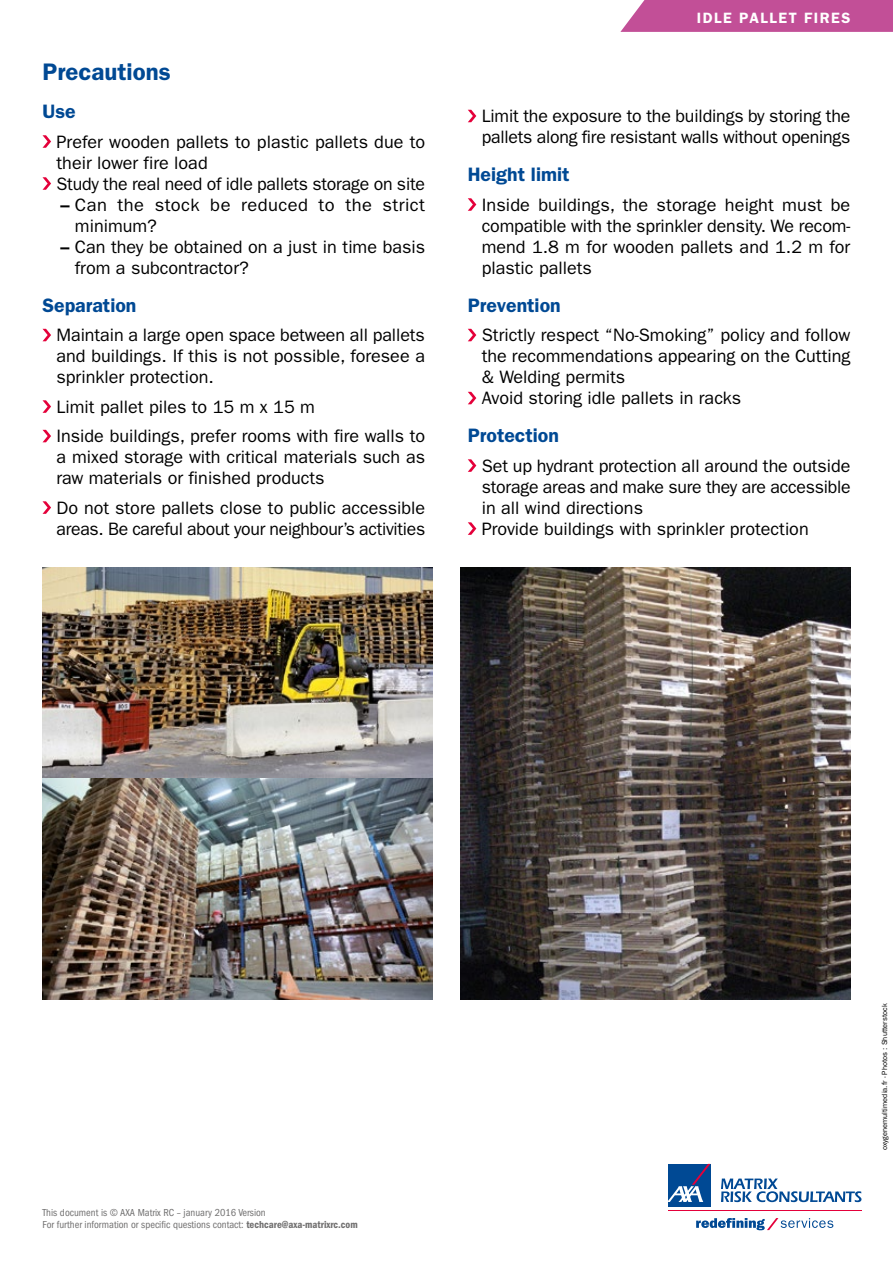
<style>
.page{position:relative;width:893px;height:1263px;background:#fff}
.page>*{position:absolute;margin:0;border:0;box-sizing:border-box;transform-origin:0 0}
.t1{font:600 24px "ITC Franklin Gothic Std";color:#004994}
.t2{font:600 19.5px "ITC Franklin Gothic Std";color:#004994}
.t3{font:18px/21px "ITC Franklin Gothic Std";color:#000}
.t4{font:18px/21px "ITC Franklin Gothic Std";letter-spacing:.025em;color:#000}
.t5{font:600 15px "ITC Franklin Gothic Std";letter-spacing:.1em;color:#fff}
.t6{font:condensed 10.5px/12.6px "ITC Franklin Gothic Std";color:#706f6f}
.t7{font:7.5px "ITC Franklin Gothic Std";color:#000}
.s1{font-weight:600}
.s2{font-family:"ITC Franklin Gothic Std Dm Cd";font-stretch:normal}
</style>
<div class="page">
<div style="left:668px;top:1164px;width:42px;height:42px;background:#004994"></div>
<svg style="left:721px;top:1178px;width:140px;height:24px"></svg>
<svg style="left:668px;top:1164px;width:42px;height:38px"></svg>
<hr style="left:668px;top:1209px;width:193px;height:1px;background:#e4003a">
<svg style="left:696px;top:1218px;width:137px;height:12px"></svg>
<svg style="left:43px;top:135px;width:8px;height:13px"></svg>
<svg style="left:43px;top:177px;width:8px;height:13px"></svg>
<svg style="left:43px;top:329px;width:8px;height:12px"></svg>
<svg style="left:43px;top:400px;width:8px;height:13px"></svg>
<svg style="left:43px;top:430px;width:8px;height:12px"></svg>
<svg style="left:43px;top:501px;width:8px;height:13px"></svg>
<svg style="left:468px;top:110px;width:8px;height:12px"></svg>
<svg style="left:468px;top:198px;width:8px;height:13px"></svg>
<svg style="left:468px;top:329px;width:8px;height:12px"></svg>
<svg style="left:468px;top:392px;width:8px;height:12px"></svg>
<svg style="left:468px;top:459px;width:8px;height:13px"></svg>
<svg style="left:468px;top:522px;width:8px;height:13px"></svg>
<img style="left:460px;top:568px;width:390px;height:431px">
<img style="left:43px;top:568px;width:390px;height:209px">
<img style="left:43px;top:779px;width:390px;height:220px">
<svg style="left:620px;top:0;width:273px;height:32px"></svg>
<h1 class="t1" style="left:43px;top:58px;width:130px">Precautions</h1>
<p class="t2" style="left:43px;top:100px;width:35px">Use</p>
<p class="t3" style="left:57px;top:131px;width:370px">Prefer wooden pallets to plastic pallets due to their lower fire load<br>Study the real need of idle pallets storage on site</p>
<p class="t4" style="left:75px;top:194px;width:352px;text-indent:-14px"><span class="s1">–</span> Can the stock be reduced to the strict minimum?</p>
<p class="t3" style="left:75px;top:236px;width:352px;text-indent:-14px"><span class="s1">–</span> Can they be obtained on a just in time basis from a subcontractor?</p>
<p class="t2" style="left:43px;top:294px;width:95px">Separation</p>
<p class="t3" style="left:57px;top:325px;width:370px;text-align:justify">Maintain a large open space between all pallets and buildings. If this is not possible, foresee a sprinkler protection.</p>
<p class="t3" style="left:57px;top:392px;width:370px;line-height:29.5px">Limit pallet piles to 15 m x 15 m<br>Inside buildings, prefer rooms with fire walls to</p>
<p class="t3" style="left:57px;top:447px;width:370px">a mixed storage with critical materials such as raw materials or finished products</p>
<p class="t3" style="left:57px;top:497px;width:370px">Do not store pallets close to public accessible areas. Be careful about your neighbour’s activities</p>
<p class="t5" style="left:697px;top:9px;width:155px">IDLE PALLET FIRES</p>
<p class="t3" style="left:482px;top:106px;width:370px">Limit the exposure to the buildings by storing the pallets along fire resistant walls without openings</p>
<p class="t2" style="left:468px;top:163px;width:103px">Height limit</p>
<p class="t3" style="left:482px;top:194px;width:370px;text-align:justify">Inside buildings, the storage height must be compatible with the sprinkler density. We recom&shy;mend 1.8 m for wooden pallets and 1.2 m for plastic pallets</p>
<p class="t2" style="left:468px;top:294px;width:95px">Prevention</p>
<p class="t3" style="left:482px;top:325px;width:370px">Strictly respect “No-Smoking” policy and follow the recommendations appearing on the Cutting &amp; Welding permits<br>Avoid storing idle pallets in racks</p>
<p class="t2" style="left:468px;top:424px;width:93px">Protection</p>
<p class="t3" style="left:482px;top:455px;width:370px">Set up hydrant protection all around the outside storage areas and make sure they are accessible in all wind directions<br>Provide buildings with sprinkler protection</p>
<p class="t6" style="left:43px;top:1206px;width:317px">This document is © AXA Matrix RC – january 2016 Version<br>For further information or specific questions contact: <span class="s2">techcare@axa-matrixrc.com</span></p>
<p class="t7" style="left:880px;top:1150px;width:148px;rotate:-90deg">oxygenemultimedia.fr - Photos : Shutterstock</p>
</div>
